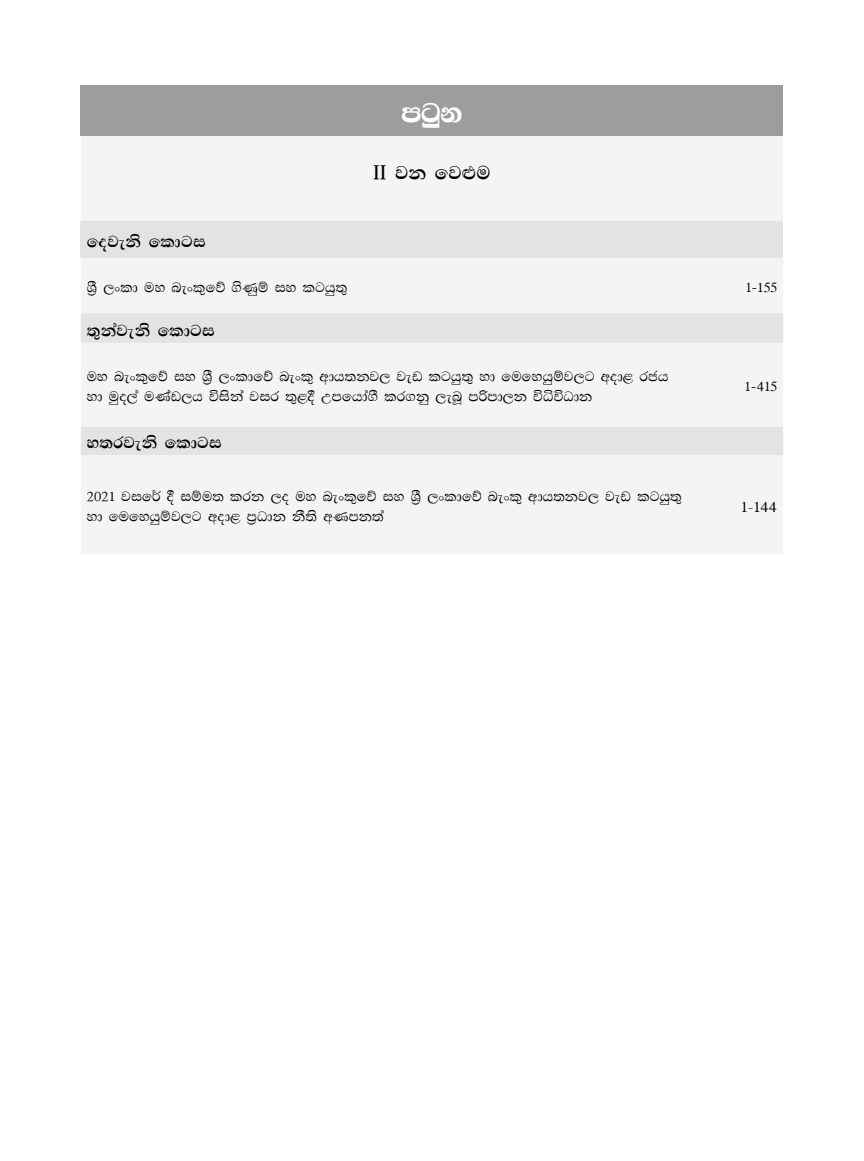
<style>
.page{position:relative;width:864px;height:1161px;background:#fff}
.page>*{position:absolute;margin:0;border:0;box-sizing:border-box;transform-origin:0 0}
.t1{font:28.5px "FM Samanthax";color:#fff}
.t2{font:700 22.5px "FM Ababld";color:#000}
.t3{font:700 19.5px "FM Ababld";color:#000}
.t4{font:18px "Abhaya";color:#000}
.t5{font:16.5px/19.8px "FM Abhayax";color:#000}
</style>
<div class="page">
<div style="left:81px;top:85px;width:702px;height:51px;background:#9d9d9c"></div>
<div style="left:81px;top:136px;width:702px;height:177px;background:#f4f4f4"></div>
<div style="left:81px;top:221px;width:702px;height:37px;background:#e3e3e3"></div>
<div style="left:81px;top:313px;width:702px;height:142px;background:#e3e3e3"></div>
<div style="left:81px;top:343px;width:702px;height:84px;background:#f4f4f4"></div>
<div style="left:81px;top:455px;width:702px;height:99px;background:#f4f4f4"></div>
<h1 class="t1" style="left:402px;top:99px;width:62px">mgqk</h1>
<h2 class="t2" style="left:373px;top:161px;width:119px">»» jk fjΩ¿u</h2>
<p class="t3" style="left:87px;top:232px;width:121px">fojeksfldgi</p>
<p class="t5" style="left:87px;top:278px;width:262px">Y%S,XLD UY NEXL=FÕ .SKQÏ IY LGHQ;=</p>
<p class="t5" style="left:746px;top:278px;width:33px">1-155</p>
<p class="t3" style="left:87px;top:320px;width:130px">;=kajeksfldgi</p>
<p class="t5" style="left:87px;top:367px;width:583px">UY NEXL=FÕ IY Y%S,XLDFÕ NEXL= WDH;KJ, JEV LGHQ;= YD FUFYHQÏJ,G WOD&lt; RCH<br>YD UQO,A UKAV,H ÚISKA JIR ;=&lt;§ WMFHDA.SLR.KQ,ENQMßMD,K ÚÊÚODK</p>
<p class="t5" style="left:745px;top:377px;width:34px">1-415</p>
<p class="t3" style="left:87px;top:433px;width:137px">y;rjeksfldgi</p>
<p class="t5" style="left:87px;top:487px;width:597px">2021 JIF¾ § IÏU; LRK ,O UY NEXL=FÕ IY YS%,XLDFÕ NEXL= WDH;KJ, JEV LGHQ;=<br>YD FUFYHQÏJ,G WOD&lt; M%ODK KS;SWKMK;A</p>
<p class="t4" style="left:741px;top:497px;width:38px">1-144</p>
</div>
